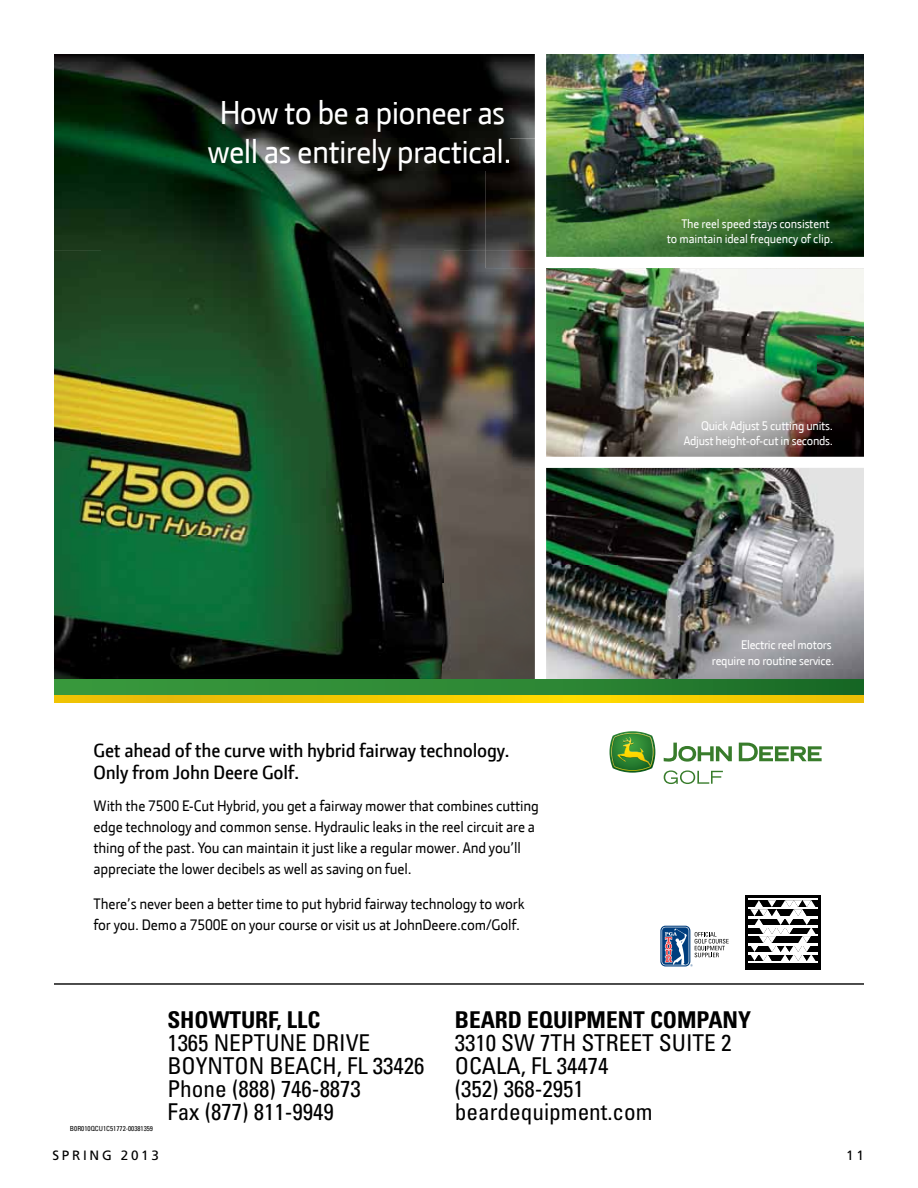
<style>
.page{position:relative;width:918px;height:1188px;background:#fff}
.page>*{position:absolute;margin:0;border:0;box-sizing:border-box;transform-origin:0 0}
.t1{font:33.45px/39.2px "JD Sans";letter-spacing:-.02em;color:#fff;text-align:center}
.t2{font:condensed 23.1px/23.1px "Univers";color:#000}
.t3{font:700 condensed 23.1px "Univers";color:#000}
.t4{font:600 19.5px/22.4px "JD Sans";letter-spacing:-.01em;color:#000}
.t5{font:15.3px/21px "JD Sans";letter-spacing:-.01em;color:#000}
.t6{font:13.5px "Frutiger";letter-spacing:.2em;color:#000}
.t7{font:12.6px/15.3px "JD Sans";letter-spacing:-.02em;color:#fff;text-align:right}
.t8{font:condensed 7.05px "Univers";color:#000}
</style>
<div class="page">
<img style="left:546px;top:54px;width:318px;height:196px">
<img style="left:546px;top:250px;width:318px;height:87px">
<svg style="left:610px;top:731px;width:45px;height:42px;background:#639c48"></svg>
<svg style="left:739px;top:743px;width:83px;height:18px"></svg>
<svg style="left:664px;top:743px;width:68px;height:19px"></svg>
<svg style="left:664px;top:770px;width:59px;height:14px"></svg>
<div style="left:745px;top:895px;width:76px;height:75px;background:#000"></div>
<hr style="left:748px;top:961px;width:70px;height:2px;background:#fff">
<hr style="left:748px;top:952px;width:70px;height:2px;background:#fff">
<hr style="left:748px;top:943px;width:70px;height:2px;background:#fff">
<hr style="left:748px;top:934px;width:70px;height:2px;background:#fff">
<hr style="left:748px;top:925px;width:70px;height:2px;background:#fff">
<hr style="left:748px;top:916px;width:70px;height:2px;background:#fff">
<svg style="left:750px;top:900px;width:66px;height:61px"></svg>
<hr style="left:748px;top:907px;width:70px;height:2px;background:#fff">
<hr style="left:748px;top:898px;width:70px;height:2px;background:#fff">
<svg style="left:660px;top:926px;width:30px;height:40px"></svg>
<svg style="left:662px;top:927px;width:27px;height:38px"></svg>
<svg style="left:665px;top:928px;width:64px;height:38px"></svg>
<hr style="left:54px;top:983px;width:810px;height:2px;background:#000">
<img style="left:546px;top:468px;width:318px;height:98px">
<img style="left:546px;top:337px;width:318px;height:120px">
<img style="left:485px;top:566px;width:379px;height:114px">
<img style="left:54px;top:250px;width:48px;height:430px">
<img style="left:102px;top:250px;width:341px;height:430px">
<img style="left:443px;top:250px;width:92px;height:334px">
<img style="left:443px;top:584px;width:42px;height:96px">
<img style="left:54px;top:54px;width:481px;height:196px">
<img style="left:208px;top:139px;width:277px;height:32px">
<img style="left:485px;top:139px;width:50px;height:129px">
<div style="left:535px;top:54px;width:11px;height:626px;background:#fff"></div>
<div style="left:541px;top:257px;width:323px;height:11px;background:#fff"></div>
<div style="left:54px;top:680px;width:810px;height:16px;background:linear-gradient(to right,#3c9e40,#1c6e29)"></div>
<svg style="left:54px;top:696px;width:810px;height:6px;background:#f3c902"></svg>
<h1 class="t1" style="left:207px;top:93px;width:306px">How to be a pioneer as well as entirely practical.</h1>
<p class="t4" style="left:94px;top:739px;width:418px">Get ahead of the curve with hybrid fairway technology.<br>Only from John Deere Golf.</p>
<p class="t5" style="left:94px;top:796px;width:447px">With the 7500 E-Cut Hybrid, you get a fairway mower that combines cutting edge technology and common sense. Hydraulic leaks in the reel circuit are a thing of the past. You can maintain it just like a regular mower. And you’ll appreciate the lower decibels as well as saving on fuel.</p>
<p class="t5" style="left:94px;top:893px;width:433px">There’s never been a better time to put hybrid fairway technology to work for you. Demo a 7500E on your course or visit us at JohnDeere.com/Golf.</p>
<p class="t7" style="left:667px;top:216px;width:168px">The reel speed stays consistent<br>to maintain ideal frequency of clip.</p>
<p class="t7" style="left:684px;top:418px;width:151px">Quick Adjust 5 cutting units.<br>Adjust height-of-cut in seconds.</p>
<p class="t7" style="left:712px;top:638px;width:124px">Electric reel motors require no routine service.</p>
<p class="t8" style="left:70px;top:1124px;width:85px">B0R010QCU1C51772 -00381359</p>
<h2 class="t3" style="left:167px;top:1005px;width:154px">SHOWTURF, LLC</h2>
<h2 class="t2" style="left:167px;top:1031px;width:259px">1365 NEPTUNE DRIVE<br>BOYNTON BEACH, FL 33426<br>Phone (888) 746-8873<br>Fax (877) 811-9949</h2>
<h2 class="t3" style="left:455px;top:1005px;width:298px">BEARD EQUIPMENT COMPANY</h2>
<h2 class="t2" style="left:455px;top:1031px;width:278px">3310 SW 7TH STREET SUITE 2<br>OCALA, FL 34474<br>(352) 368-2951 beardequipment.com</h2>
<p class="t6" style="left:53px;top:1147px;width:108px">SPRING 2013</p>
<p class="t6" style="left:846px;top:1147px;width:19px">11</p>
</div>
